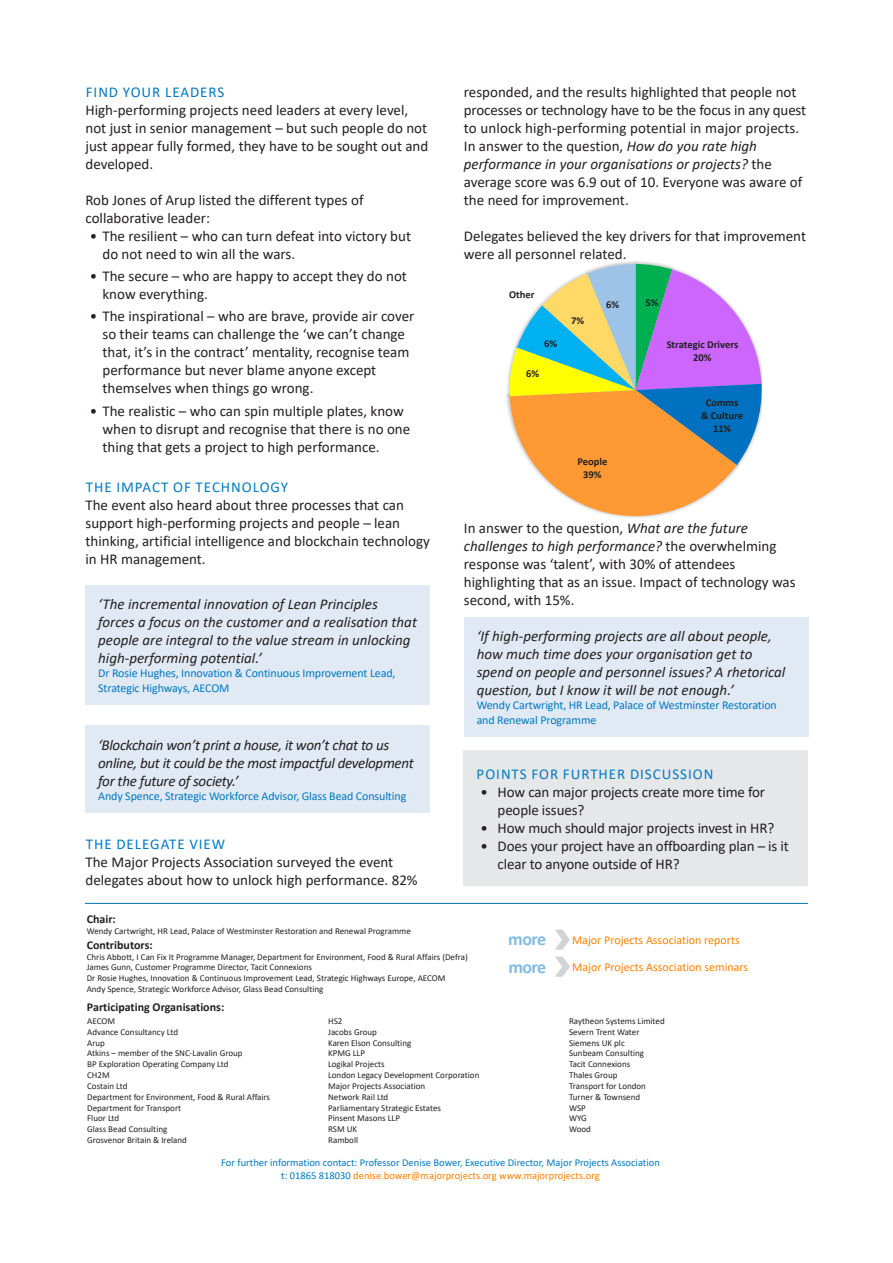
<style>
.page{position:relative;width:893px;height:1263px;background:#fff}
.page>*{position:absolute;margin:0;border:0;box-sizing:border-box;transform-origin:0 0}
.weblink{font:700 18px "Calibri";letter-spacing:-.03em;color:#80bce0}
.body{font:15px/18px "Calibri";color:#231f20}
.bulletindent{font:15px/18px "Calibri";color:#231f20}
.t1{font:italic 15px/18px "Calibri";color:#231f20}
.numberbullet{font:15px/18px "Calibri";letter-spacing:-.01em;color:#231f20}
.t2{font:italic 15px/18px "Calibri";letter-spacing:-.02em;color:#231f20}
.subhead{font:15px "Calibri";letter-spacing:.065em;color:#0079c1}
.t3{font:12px/14.4px "Calibri";letter-spacing:-.01em;color:#0079c1}
.attrib{font:12px "Calibri";color:#ff8100}
.body-2{font:700 12px "Calibri";color:#231f20}
.attrib-2{font:10.5px "Calibri";color:#0079c1}
.t4{font:10.5px "Calibri";color:#ff8100}
.t5{font:700 10.5px/12.9px "Calibri";color:#231f20;text-align:center}
.partorgs{font:9px "Calibri";color:#231f20}
.s1{font-style:italic}
.s2{color:#0079c1}
</style>
<div class="page">
<img style="left:506px;top:371px;width:3px;height:29px">
<svg style="left:509px;top:264px;width:253px;height:254px"></svg>
<div style="left:85px;top:585px;width:345px;height:119px;background:#e1eaf4"></div>
<div style="left:85px;top:725px;width:345px;height:88px;background:#e1eaf4"></div>
<div style="left:464px;top:617px;width:344px;height:119px;background:#e1eaf4"></div>
<div style="left:464px;top:750px;width:344px;height:136px;background:#e6e7e9"></div>
<hr style="left:85px;top:903px;width:723px;height:1px;background:#0072b2">
<svg style="left:555px;top:956px;width:15px;height:21px"></svg>
<svg style="left:555px;top:929px;width:15px;height:21px"></svg>
<p class="subhead" style="left:86px;top:82px;width:140px">FIND YOUR LEADERS</p>
<p class="body" style="left:85px;top:101px;width:344px">High-performing projects need leaders at every level, not just in senior management – but such people do not just appear fully formed, they have to be sought out and developed.</p>
<p class="body" style="left:85px;top:191px;width:280px">Rob Jones of Arup listed the different types of collaborative leader:</p>
<p class="bulletindent" style="left:102px;top:227px;width:310px;text-indent:-13px">• The resilient – who can turn defeat into victory but do not need to win all the wars.</p>
<p class="bulletindent" style="left:102px;top:267px;width:306px;text-indent:-13px">• The secure – who are happy to accept they do not know everything.</p>
<p class="bulletindent" style="left:102px;top:307px;width:313px;text-indent:-13px">• The inspirational – who are brave, provide air cover so their teams can challenge the ‘we can’t change that, it’s in the contract’ mentality, recognise team performance but never blame anyone except themselves when things go wrong.</p>
<p class="bulletindent" style="left:102px;top:401px;width:309px;text-indent:-13px">• The realistic – who can spin multiple plates, know when to disrupt and recognise that there is no one thing that gets a project to high performance.</p>
<p class="subhead" style="left:86px;top:477px;width:204px">THE IMPACT OF TECHNOLOGY</p>
<p class="body" style="left:85px;top:496px;width:346px">The event also heard about three processes that can support high-performing projects and people – lean thinking, artificial intelligence and blockchain technology in HR management.</p>
<p class="t1" style="left:98px;top:594px;width:320px">‘The incremental innovation of Lean Principles forces a focus on the customer and a realisation that people are integral to the value stream in unlocking high-performing potential.’</p>
<p class="t3" style="left:98px;top:666px;width:299px">Dr Rosie Hughes, Innovation &amp; Continuous Improvement Lead,<br>Strategic Highways, AECOM</p>
<p class="t2" style="left:98px;top:735px;width:317px">‘Blockchain won’t print a house, it won’t chat to us online, but it could be the most impactful development for the future of society.’</p>
<p class="t3" style="left:98px;top:788px;width:310px">Andy Spence, Strategic Workforce Advisor, Glass Bead Consulting</p>
<p class="subhead" style="left:86px;top:833px;width:141px">THE DELEGATE VIEW</p>
<p class="body" style="left:85px;top:852px;width:334px">The Major Projects Association surveyed the event delegates about how to unlock high performance. 82%</p>
<p class="body" style="left:464px;top:83px;width:344px">responded, and the results highlighted that people not processes or technology have to be the focus in any quest to unlock high-performing potential in major projects.</p>
<p class="body" style="left:464px;top:137px;width:340px">In answer to the question, <span class="s1">How do you rate high performance in your organisations or projects?</span> the average score was 6.9 out of 10. Everyone was aware of the need for improvement.</p>
<p class="body" style="left:464px;top:227px;width:344px">Delegates believed the key drivers for that improvement were all personnel related.</p>
<p class="t5" style="left:509px;top:288px;width:27px">Other</p>
<p class="t5" style="left:544px;top:337px;width:15px">6%</p>
<p class="t5" style="left:526px;top:367px;width:15px">6%</p>
<p class="t5" style="left:571px;top:314px;width:15px">7%</p>
<p class="t5" style="left:606px;top:298px;width:15px">6%</p>
<p class="t5" style="left:645px;top:296px;width:15px">5%</p>
<p class="t5" style="left:667px;top:338px;width:73px">Strategic Drivers<br>20%</p>
<p class="t5" style="left:701px;top:396px;width:44px">Comms &amp; Culture<br>11%</p>
<p class="t5" style="left:577px;top:455px;width:31px">People<br>39%</p>
<p class="body" style="left:464px;top:519px;width:333px">In answer to the question, <span class="s1">What are the future challenges to high performance?</span> the overwhelming response was ‘talent’, with 30% of attendees highlighting that as an issue. Impact of technology was second, with 15%.</p>
<p class="t1" style="left:477px;top:626px;width:310px">‘If high-performing projects are all about people, how much time does your organisation get to spend on people and personnel issues? A rhetorical question, but I know it will be not enough.’</p>
<p class="t3" style="left:477px;top:698px;width:302px">Wendy Cartwright, HR Lead, Palace of Westminster Restoration and Renewal Programme</p>
<p class="subhead" style="left:477px;top:763px;width:238px">POINTS FOR FURTHER DISCUSSION</p>
<p class="numberbullet" style="left:498px;top:782px;width:269px;text-indent:-17px">• How can major projects create more time for people issues?</p>
<p class="numberbullet" style="left:481px;top:818px;width:295px">• How much should major projects invest in HR?</p>
<p class="numberbullet" style="left:498px;top:836px;width:293px;text-indent:-17px">• Does your project have an offboarding plan – is it clear to anyone outside of HR?</p>
<p class="body-2" style="left:87px;top:910px;width:31px">Chair:</p>
<p class="partorgs" style="left:87px;top:924px;width:326px">Wendy Cartwright, HR Lead, Palace of Westminster Restoration and Renewal Programme</p>
<p class="body-2" style="left:87px;top:936px;width:68px">Contributors:</p>
<p class="partorgs" style="left:87px;top:950px;width:383px">Chris Abbott, I Can Fix It Programme Manager, Department for Environment, Food &amp; Rural Affairs (Defra)</p>
<p class="partorgs" style="left:87px;top:961px;width:227px">James Gunn, Customer Programme Director, Tacit Connexions</p>
<p class="partorgs" style="left:87px;top:972px;width:360px">Dr Rosie Hughes, Innovation &amp; Continuous Improvement Lead, Strategic Highways Europe, AECOM</p>
<p class="partorgs" style="left:87px;top:983px;width:238px">Andy Spence, Strategic Workforce Advisor, Glass Bead Consulting</p>
<p class="body-2" style="left:87px;top:998px;width:139px">Participating Organisations:</p>
<p class="partorgs" style="left:87px;top:1015px;width:29px">AECOM</p>
<p class="partorgs" style="left:87px;top:1026px;width:92px">Advance Consultancy Ltd</p>
<p class="partorgs" style="left:87px;top:1036px;width:19px">Arup</p>
<p class="partorgs" style="left:87px;top:1047px;width:157px">Atkins – member of the SNC-Lavalin Group</p>
<p class="partorgs" style="left:87px;top:1058px;width:143px">BP Exploration Operating Company Ltd</p>
<p class="partorgs" style="left:87px;top:1069px;width:24px">CH2M</p>
<p class="partorgs" style="left:87px;top:1080px;width:42px">Costain Ltd</p>
<p class="partorgs" style="left:87px;top:1090px;width:184px">Department for Environment, Food &amp; Rural Affairs</p>
<p class="partorgs" style="left:87px;top:1101px;width:95px">Department for Transport</p>
<p class="partorgs" style="left:87px;top:1112px;width:34px">Fluor Ltd</p>
<p class="partorgs" style="left:87px;top:1123px;width:82px">Glass Bead Consulting</p>
<p class="partorgs" style="left:87px;top:1134px;width:101px">Grosvenor Britain &amp; Ireland</p>
<p class="partorgs" style="left:328px;top:1015px;width:16px">HS2</p>
<p class="partorgs" style="left:328px;top:1026px;width:50px">Jacobs Group</p>
<p class="partorgs" style="left:328px;top:1036px;width:85px">Karen Elson Consulting</p>
<p class="partorgs" style="left:328px;top:1047px;width:38px">KPMG LLP</p>
<p class="partorgs" style="left:328px;top:1058px;width:58px">Logikal Projects</p>
<p class="partorgs" style="left:328px;top:1069px;width:153px">London Legacy Development Corporation</p>
<p class="partorgs" style="left:328px;top:1080px;width:99px">Major Projects Association</p>
<p class="partorgs" style="left:328px;top:1090px;width:62px">Network Rail Ltd</p>
<p class="partorgs" style="left:328px;top:1101px;width:114px">Parliamentary Strategic Estates</p>
<p class="partorgs" style="left:328px;top:1112px;width:73px">Pinsent Masons LLP</p>
<p class="partorgs" style="left:328px;top:1123px;width:31px">RSM UK</p>
<p class="partorgs" style="left:328px;top:1134px;width:31px">Ramboll</p>
<p class="weblink" style="left:508px;top:926px;width:39px">more</p>
<p class="attrib" style="left:572px;top:931px;width:169px">Major Projects Association reports</p>
<p class="weblink" style="left:508px;top:954px;width:39px">more</p>
<p class="attrib" style="left:572px;top:959px;width:177px">Major Projects Association seminars</p>
<p class="partorgs" style="left:569px;top:1015px;width:97px">Raytheon Systems Limited</p>
<p class="partorgs" style="left:569px;top:1026px;width:72px">Severn Trent Water</p>
<p class="partorgs" style="left:569px;top:1036px;width:57px">Siemens UK plc</p>
<p class="partorgs" style="left:569px;top:1047px;width:76px">Sunbeam Consulting</p>
<p class="partorgs" style="left:569px;top:1058px;width:63px">Tacit Connexions</p>
<p class="partorgs" style="left:569px;top:1069px;width:50px">Thales Group</p>
<p class="partorgs" style="left:569px;top:1080px;width:78px">Transport for London</p>
<p class="partorgs" style="left:569px;top:1090px;width:73px">Turner &amp; Townsend</p>
<p class="partorgs" style="left:569px;top:1101px;width:18px">WSP</p>
<p class="partorgs" style="left:569px;top:1112px;width:19px">WYG</p>
<p class="partorgs" style="left:569px;top:1123px;width:23px">Wood</p>
<p class="attrib-2" style="left:221px;top:1155px;width:440px">For further information contact: Professor Denise Bower, Executive Director, Major Projects Association</p>
<p class="t4" style="left:281px;top:1168px;width:320px"><span class="s2">t: 01865 818030</span> denise.bower@majorprojects.org www.majorprojects.org</p>
</div>
